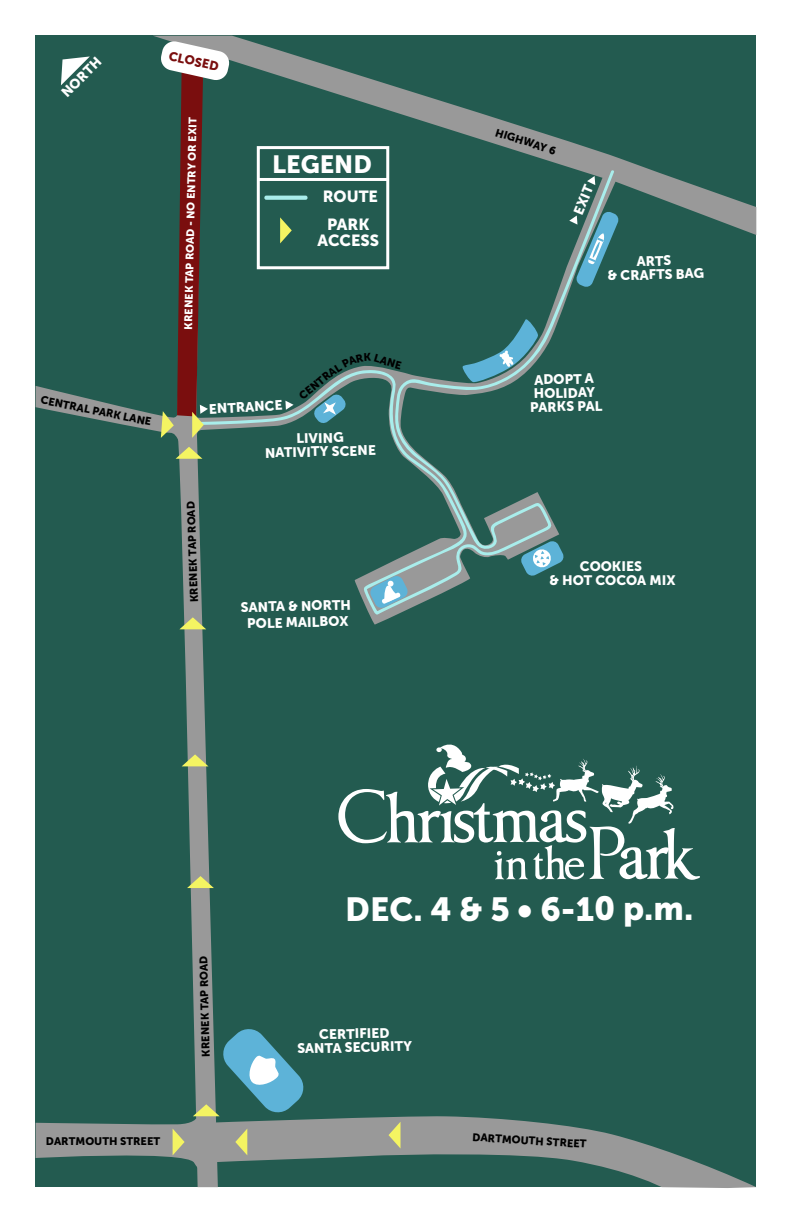
<style>
.page{position:relative;width:792px;height:1224px;background:#fff}
.page>*{position:absolute;margin:0;border:0;box-sizing:border-box;transform-origin:0 0}
.t1{font:33.2px "Museo Sans 900";color:#fff}
.t2{font:24.8px "Museo Sans 900";color:#fff}
.t3{font:16.1px/28.8px "Museo Sans 900";color:#fff}
.t4{font:13.6px/13.6px "Museo Sans 900";color:#fff;text-align:center}
.t5{font:12.7px "Museo Sans 900";color:#7a0e0e}
.t6{font:10.9px "Museo Sans 900";color:#000}
.t7{font:10.9px "Museo Sans 900";color:#fff}
</style>
<div class="page">
<div style="left:36px;top:36px;width:720px;height:1080px;background:#235b50"></div>
<svg style="left:199px;top:170px;width:416px;height:445px;background:#2d6157"></svg>
<svg style="left:338px;top:736px;width:362px;height:144px;background:#4b7970"></svg>
<svg style="left:587px;top:176px;width:8px;height:9px"></svg>
<svg style="left:61px;top:56px;width:29px;height:29px"></svg>
<svg style="left:369px;top:575px;width:40px;height:34px"></svg>
<svg style="left:520px;top:540px;width:44px;height:37px;background:#669da9"></svg>
<svg style="left:462px;top:317px;width:77px;height:66px;background:#478286"></svg>
<svg style="left:36px;top:1116px;width:720px;height:72px;background:#5e7a75"></svg>
<svg style="left:160px;top:40px;width:70px;height:398px;background:#4f574f"></svg>
<svg style="left:255px;top:145px;width:136px;height:126px;background:#3f7066"></svg>
<svg style="left:176px;top:447px;width:26px;height:12px"></svg>
<svg style="left:187px;top:876px;width:27px;height:12px"></svg>
<svg style="left:182px;top:754px;width:26px;height:12px"></svg>
<svg style="left:235px;top:1129px;width:12px;height:26px"></svg>
<svg style="left:389px;top:1122px;width:12px;height:27px"></svg>
<svg style="left:173px;top:1129px;width:12px;height:26px"></svg>
<svg style="left:179px;top:617px;width:27px;height:12px"></svg>
<svg style="left:193px;top:1027px;width:112px;height:89px;background:#598e93"></svg>
<svg style="left:569px;top:211px;width:50px;height:77px;background:#568d93"></svg>
<svg style="left:285px;top:353px;width:117px;height:71px;background:#467771"></svg>
<p class="t4" style="left:59px;top:90px;width:52px;rotate:-45deg">NORTH</p>
<p class="t5" style="left:171px;top:48px;width:52px;rotate:13deg">CLOSED</p>
<p class="t7" style="left:182px;top:330px;width:214px;rotate:-89deg">KRENEK TAP ROAD - NO ENTRY OR EXIT</p>
<h2 class="t2" style="left:272px;top:150px;width:101px">LEGEND</h2>
<p class="t3" style="left:323px;top:182px;width:57px">ROUTE<br>PARK</p>
<p class="t3" style="left:317px;top:226px;width:63px">ACCESS</p>
<p class="t6" style="left:42px;top:394px;width:114px;rotate:11deg">CENTRAL PARK LANE</p>
<p class="t4" style="left:209px;top:402px;width:75px;rotate:-3deg">ENTRANCE</p>
<p class="t4" style="left:265px;top:432px;width:113px;rotate:-1deg">LIVING<br>NATIVITY SCENE</p>
<p class="t6" style="left:188px;top:602px;width:102px;rotate:-92deg">KRENEK TAP ROAD</p>
<p class="t4" style="left:241px;top:599px;width:112px;line-height:16.3px;rotate:-1deg">SANTA &amp; NORTH<br>POLE MAILBOX</p>
<p class="t6" style="left:497px;top:126px;width:64px;rotate:17deg">HIGHWAY 6</p>
<p class="t4" style="left:571px;top:211px;width:32px;rotate:-67deg">EXIT</p>
<p class="t4" style="left:607px;top:255px;width:98px;rotate:-1deg">ARTS<br>&amp; CRAFTS BAG</p>
<p class="t4" style="left:529px;top:373px;width:74px;rotate:-1deg">ADOPT A<br>HOLIDAY<br>PARKS PAL</p>
<p class="t4" style="left:549px;top:559px;width:128px">COOKIES<br>&amp; HOT COCOA MIX</p>
<p class="t6" style="left:199px;top:1057px;width:102px;rotate:-91deg">KRENEK TAP ROAD</p>
<h1 class="t1" style="left:345px;top:890px;width:350px">DEC. 4 &amp; 5 • 6-10 p.m.</h1>
<p class="t4" style="left:297px;top:1028px;width:117px;rotate:-1deg">CERTIFIED<br>SANTA SECURITY</p>
<p class="t6" style="left:46px;top:1135px;width:116px">DARTMOUTH STREET</p>
<p class="t6" style="left:473px;top:1130px;width:116px;rotate:4deg">DARTMOUTH STREET</p>
</div>
